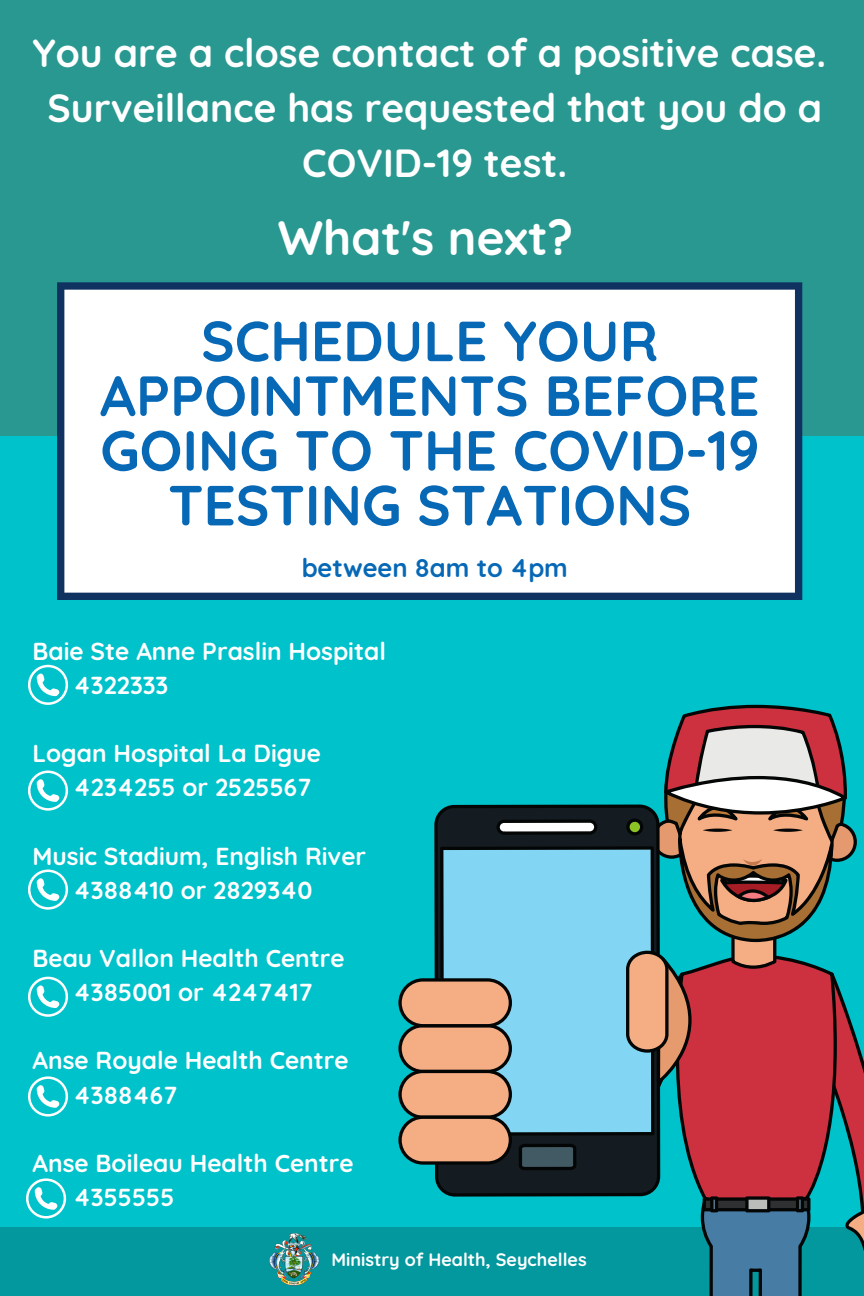
<style>
.page{position:relative;width:864px;height:1296px;background:#299891}
.page>*{position:absolute;margin:0;border:0;box-sizing:border-box;transform-origin:0 0}
.t1{font:700 56.5px/54.8px "Quicksand";color:#0768b6;text-align:center}
.t2{font:700 48.15px "Quicksand";color:#fff}
.t3{font:700 39.15px/54.8px "Quicksand";color:#fff;text-align:center}
.t4{font:700 25.65px "Quicksand";color:#0768b6}
.t5{font:700 24.5px "Quicksand";color:#fff}
.t6{font:700 18px "Quicksand";color:#fff}
</style>
<div class="page">
<div style="left:0;top:436px;width:864px;height:860px;background:#00c2cb"></div>
<svg style="left:57px;top:282px;width:745px;height:318px;background:#eff1f4"></svg>
<div style="left:0;top:1228px;width:864px;height:68px;background:#03989e"></div>
<svg style="left:434px;top:805px;width:171px;height:392px;background:#102024"></svg>
<div style="left:440px;top:846px;width:165px;height:290px;background:#83d6f3"></div>
<svg style="left:497px;top:820px;width:100px;height:15px"></svg>
<svg style="left:519px;top:1144px;width:57px;height:26px"></svg>
<svg style="left:605px;top:704px;width:259px;height:592px"></svg>
<svg style="left:399px;top:978px;width:113px;height:187px;background:#c59878"></svg>
<img style="left:269px;top:1233px;width:51px;height:53px">
<svg style="left:28px;top:665px;width:40px;height:40px"></svg>
<svg style="left:28px;top:771px;width:40px;height:40px"></svg>
<svg style="left:28px;top:870px;width:40px;height:40px"></svg>
<svg style="left:28px;top:977px;width:40px;height:40px"></svg>
<svg style="left:28px;top:1076px;width:40px;height:41px"></svg>
<svg style="left:26px;top:1178px;width:40px;height:41px"></svg>
<p class="t3" style="left:32px;top:25px;width:795px">You are a close contact of a positive case.</p>
<p class="t3" style="left:47px;top:80px;width:776px">Surveillance has requested that you do a<br>COVID-19 test.</p>
<p class="t2" style="left:278px;top:207px;width:297px">What's next?</p>
<p class="t1" style="left:100px;top:313px;width:661px">SCHEDULE YOUR<br>APPOINTMENTS BEFORE<br>GOING TO THE COVID-19<br>TESTING STATIONS</p>
<p class="t4" style="left:302px;top:551px;width:268px">between 8am to 4pm</p>
<p class="t5" style="left:32px;top:635px;width:355px">Baie Ste Anne Praslin Hospital</p>
<p class="t5" style="left:74px;top:670px;width:96px">4322333</p>
<p class="t5" style="left:32px;top:738px;width:290px">Logan Hospital La Digue</p>
<p class="t5" style="left:74px;top:772px;width:239px">4234255 or 2525567</p>
<p class="t5" style="left:32px;top:840px;width:335px">Music Stadium, English River</p>
<p class="t5" style="left:74px;top:874px;width:240px">4388410 or 2829340</p>
<p class="t5" style="left:32px;top:943px;width:314px">Beau Vallon Health Centre</p>
<p class="t5" style="left:74px;top:977px;width:241px">4385001 or 4247417</p>
<p class="t5" style="left:32px;top:1045px;width:318px">Anse Royale Health Centre</p>
<p class="t5" style="left:74px;top:1079px;width:105px">4388467</p>
<p class="t5" style="left:32px;top:1147px;width:323px">Anse Boileau Health Centre</p>
<p class="t5" style="left:74px;top:1181px;width:103px">4355555</p>
<p class="t6" style="left:331px;top:1248px;width:257px">Ministry of Health, Seychelles</p>
</div>
